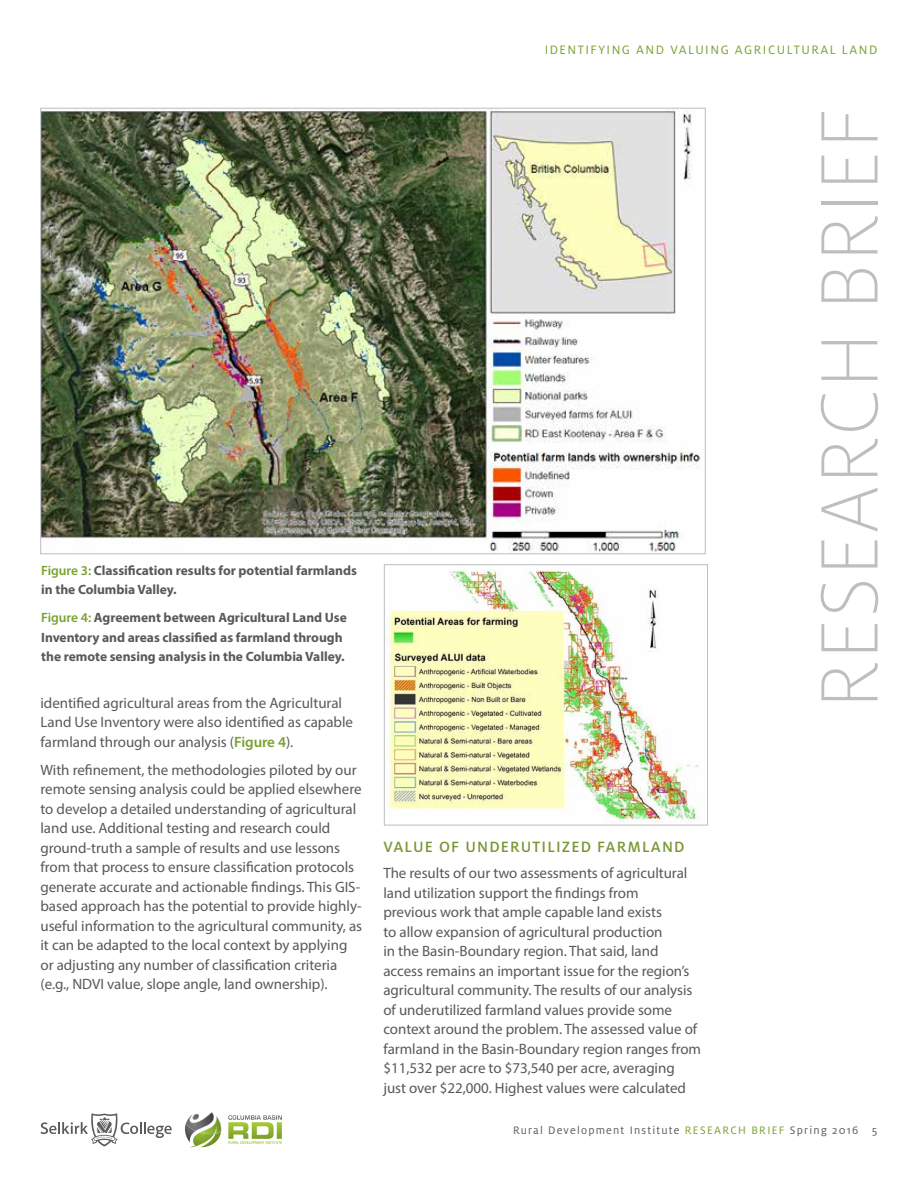
<style>
.page{position:relative;width:918px;height:1188px;background:#fff}
.page>*{position:absolute;margin:0;border:0;box-sizing:border-box;transform-origin:0 0}
.t1{font:300 expanded 90px "Milo OT";letter-spacing:.01em;color:#bcbec0}
.t2{font:500 16.5px "Milo OT";letter-spacing:.07em;color:#7a9634}
.t3{font:15px/19.5px "Myriad Pro";letter-spacing:-.005em;color:#58595b}
.t4{font:700 13.5px/19.5px "Myriad Pro";letter-spacing:-.005em;color:#58595b}
.t5{font:13.5px "Milo OT";letter-spacing:.11em;color:#78a22f}
.t6{font:12px "Milo OT";letter-spacing:.1em;color:#5a5b5d}
.s1{font-weight:600;color:#78a22f}
.s2{color:#78a22f}
</style>
<div class="page">
<svg style="left:40px;top:1113px;width:132px;height:33px"></svg>
<svg style="left:186px;top:1112px;width:31px;height:35px"></svg>
<svg style="left:228px;top:1115px;width:54px;height:29px"></svg>
<img style="left:200px;top:1117px;width:21px;height:17px">
<img style="left:186px;top:1113px;width:28px;height:18px">
<img style="left:42px;top:110px;width:659px;height:442px">
<img style="left:386px;top:566px;width:314px;height:256px">
<div style="left:384px;top:564px;width:324px;height:261px;border:1px solid #bcbec0"></div>
<p class="t5" style="left:545px;top:42px;width:334px">IDENTIFYING AND VALUING AGRICULTURAL LAND</p>
<p class="t4" style="left:41px;top:560px;width:317px"><span class="s1">Figure 3:</span> Classification results for potential farmlands in the Columbia Valley.</p>
<p class="t4" style="left:41px;top:607px;width:307px"><span class="s1">Figure 4:</span> Agreement between Agricultural Land Use<br>Inventory and areas classified as farmland through the remote sensing analysis in the Columbia Valley.</p>
<p class="t3" style="left:40px;top:693px;width:314px">identified agricultural areas from the Agricultural<br>Land Use Inventory were also identified as capable farmland through our analysis (<span class="s1">Figure 4</span>).</p>
<p class="t3" style="left:40px;top:760px;width:323px">With refinement, the methodologies piloted by our remote sensing analysis could be applied elsewhere to develop a detailed understanding of agricultural land use. Additional testing and research could ground-truth a sample of results and use lessons from that process to ensure classification protocols generate accurate and actionable findings. This GIS&shy;based approach has the potential to provide highly&shy;useful information to the agricultural community, as it can be adapted to the local context by applying or adjusting any number of classification criteria (e.g., NDVI value, slope angle, land ownership).</p>
<p class="t2" style="left:383px;top:838px;width:303px">VALUE OF UNDERUTILIZED FARMLAND</p>
<p class="t3" style="left:383px;top:863px;width:319px">The results of our two assessments of agricultural land utilization support the findings from<br>previous work that ample capable land exists<br>to allow expansion of agricultural production<br>in the Basin-Boundary region. That said, land access remains an important issue for the region’s agricultural community. The results of our analysis of underutilized farmland values provide some context around the problem. The assessed value of farmland in the Basin-Boundary region ranges from $11,532 per acre to $73,540 per acre, averaging just over $22,000. Highest values were calculated</p>
<h1 class="t1" style="left:801px;top:709px;width:602px;rotate:-90deg">RESEARCH BRIEF</h1>
<p class="t6" style="left:513px;top:1124px;width:366px">Rural Development Institute <span class="s2">RESEARCH BRIEF</span> Spring 2016 5</p>
</div>
